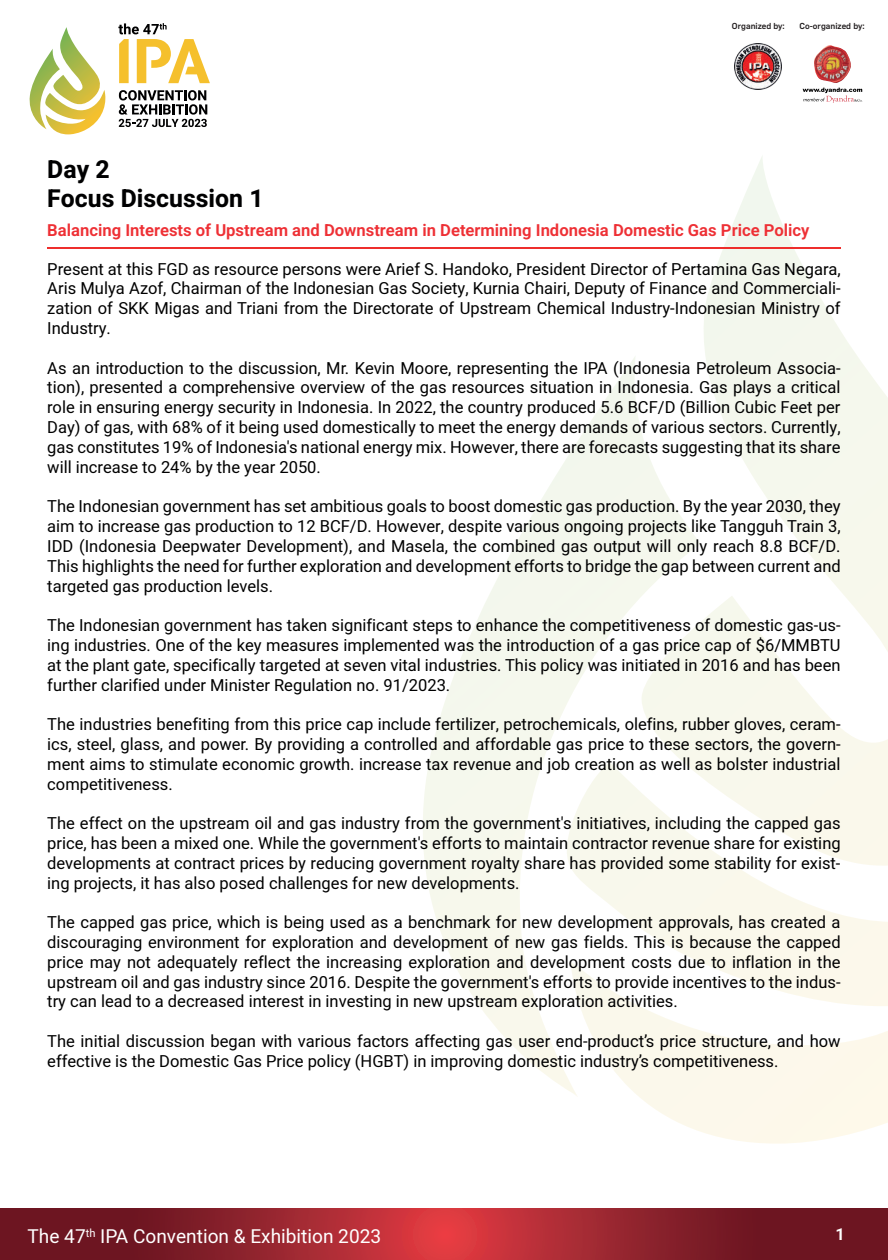
<style>
.page{position:relative;width:888px;height:1260px;background:#fff}
.page>*{position:absolute;margin:0;border:0;box-sizing:border-box;transform-origin:0 0}
.t1{font:700 24.75px "Heebo";color:#000001}
.t2{font:19.05px "Heebo";color:#fff}
.t3{font:600 16.65px "Heebo";color:#ee3035}
.t4{font:16.5px/19.8px "Heebo";color:#000001;text-align:justify}
.t5{font:600 16.5px "Heebo";color:#fff}
.t6{font:500 8.55px "Flama";color:#231f20}
</style>
<div class="page">
<svg style="left:423px;top:157px;width:465px;height:987px"></svg>
<svg style="left:29px;top:27px;width:77px;height:108px"></svg>
<svg style="left:0;top:1208px;width:888px;height:52px;background:#92222c"></svg>
<svg style="left:119px;top:90px;width:88px;height:37px"></svg>
<svg style="left:118px;top:23px;width:92px;height:60px"></svg>
<hr style="left:47px;top:247px;width:793px;height:2px;background:#ee2e2c">
<img style="left:735px;top:43px;width:46px;height:46px">
<img style="left:802px;top:45px;width:60px;height:58px">
<h1 class="t1" style="left:47px;top:152px;width:64px">Day 2</h1>
<h1 class="t1" style="left:47px;top:181px;width:218px">Focus Discussion 1</h1>
<p class="t6" style="left:732px;top:20px;width:54px">Organized by:</p>
<p class="t6" style="left:799px;top:20px;width:67px">Co-organized by:</p>
<p class="t3" style="left:47px;top:218px;width:764px">Balancing Interests of Upstream and Downstream in Determining Indonesia Domestic Gas Price Policy</p>
<p class="t4" style="left:47px;top:259px;width:795px">Present at this FGD as resource persons were Arief S. Handoko, President Director of Pertamina Gas Negara, Aris Mulya Azof, Chairman of the Indonesian Gas Society, Kurnia Chairi, Deputy of Finance and Commerciali&shy;zation of SKK Migas and Triani from the Directorate of Upstream Chemical Industry-Indonesian Ministry of Industry.</p>
<p class="t4" style="left:47px;top:358px;width:795px">As an introduction to the discussion, Mr. Kevin Moore, representing the IPA (Indonesia Petroleum Associa&shy;tion), presented a comprehensive overview of the gas resources situation in Indonesia. Gas plays a critical role in ensuring energy security in Indonesia. In 2022, the country produced 5.6 BCF/D (Billion Cubic Feet per Day) of gas, with 68% of it being used domestically to meet the energy demands of various sectors. Currently, gas constitutes 19% of Indonesia's national energy mix. However, there are forecasts suggesting that its share will increase to 24% by the year 2050.</p>
<p class="t4" style="left:47px;top:496px;width:795px">The Indonesian government has set ambitious goals to boost domestic gas production. By the year 2030, they aim to increase gas production to 12 BCF/D. However, despite various ongoing projects like Tangguh Train 3, IDD (Indonesia Deepwater Development), and Masela, the combined gas output will only reach 8.8 BCF/D.<br>This highlights the need for further exploration and development efforts to bridge the gap between current and targeted gas production levels.</p>
<p class="t4" style="left:47px;top:615px;width:795px">The Indonesian government has taken significant steps to enhance the competitiveness of domestic gas-us&shy;ing industries. One of the key measures implemented was the introduction of a gas price cap of $6/MMBTU at the plant gate, specifically targeted at seven vital industries. This policy was initiated in 2016 and has been further clarified under Minister Regulation no. 91/2023.</p>
<p class="t4" style="left:47px;top:714px;width:795px">The industries benefiting from this price cap include fertilizer, petrochemicals, olefins, rubber gloves, ceram&shy;ics, steel, glass, and power. By providing a controlled and affordable gas price to these sectors, the govern&shy;ment aims to stimulate economic growth. increase tax revenue and job creation as well as bolster industrial competitiveness.</p>
<p class="t4" style="left:47px;top:813px;width:795px">The effect on the upstream oil and gas industry from the government's initiatives, including the capped gas price, has been a mixed one. While the government's efforts to maintain contractor revenue share for existing developments at contract prices by reducing government royalty share has provided some stability for exist&shy;ing projects, it has also posed challenges for new developments.</p>
<p class="t4" style="left:47px;top:912px;width:795px">The capped gas price, which is being used as a benchmark for new development approvals, has created a discouraging environment for exploration and development of new gas fields. This is because the capped price may not adequately reflect the increasing exploration and development costs due to inflation in the upstream oil and gas industry since 2016. Despite the government's efforts to provide incentives to the indus&shy;try can lead to a decreased interest in investing in new upstream exploration activities.</p>
<p class="t4" style="left:47px;top:1031px;width:795px">The initial discussion began with various factors affecting gas user end-product’s price structure, and how effective is the Domestic Gas Price policy (HGBT) in improving domestic industry’s competitiveness.</p>
<p class="t2" style="left:28px;top:1223px;width:355px">The 47<sup>th</sup> IPA Convention &amp; Exhibition 2023</p>
<p class="t5" style="left:835px;top:1222px;width:11px">1</p>
</div>
